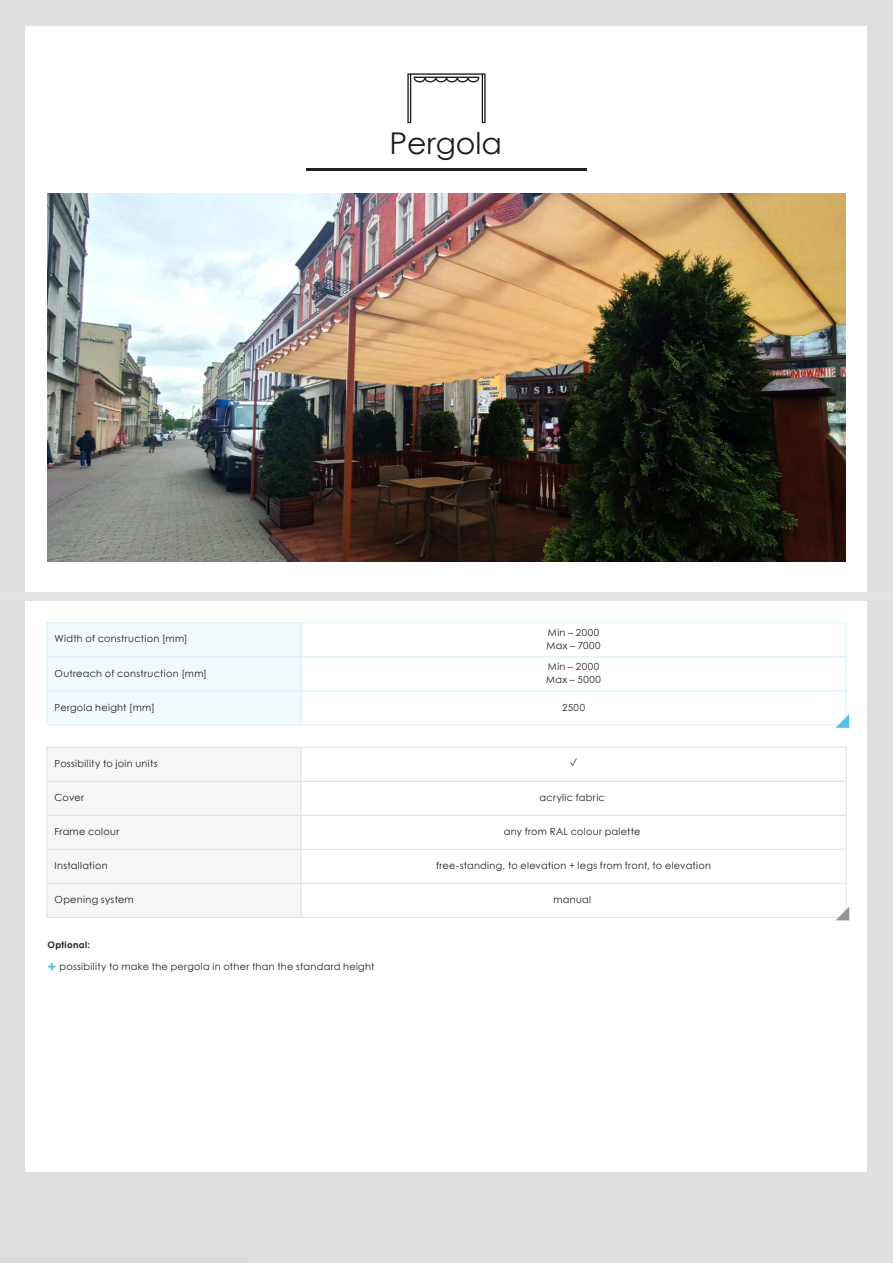
<style>
.page{position:relative;width:893px;height:1263px;background:#fff}
.page>*{position:absolute;margin:0;border:0;box-sizing:border-box;transform-origin:0 0}
.t1{font:30px "Century Gothic";color:#1d1d1b}
.t2{font:12px "Proxima Nova";color:#1d1d1b}
.t3{font:9.75px/13.5px "Century Gothic";letter-spacing:.03em;color:#1d1d1b}
.t4{font:9.75px "Century Gothic";letter-spacing:.03em;color:#20201f}
.t5{font:700 9px "Century Gothic";letter-spacing:.035em;color:#1d1d1b}
.s1{font-weight:700;font-size:15px;color:#49c1ee}
</style>
<div class="page">
<div style="left:0;top:0;width:24px;height:1263px;background:#dfdfdf"></div>
<div style="left:867px;top:0;width:26px;height:1263px;background:#dfdfdf"></div>
<div style="left:0;top:1172px;width:893px;height:91px;background:#dfdfdf"></div>
<div style="left:0;top:0;width:893px;height:26px;background:#dfdfdf"></div>
<img style="left:48px;top:193px;width:797px;height:369px">
<hr style="left:306px;top:168px;width:281px;height:2px;background:#20201f">
<svg style="left:407px;top:73px;width:79px;height:50px"></svg>
<div style="left:301px;top:656px;width:546px;height:35px;background:#fff;border:1px solid #dbeff9"></div>
<div style="left:301px;top:690px;width:546px;height:35px;background:#fff;border:1px solid #dbeff9"></div>
<div style="left:301px;top:622px;width:546px;height:35px;background:#fff;border:1px solid #dbeff9"></div>
<div style="left:0;top:592px;width:893px;height:8px;background:#e3e3e3"></div>
<div style="left:46px;top:747px;width:255px;height:35px;background:#f6f6f6;border:1px solid #e3e2e2"></div>
<div style="left:46px;top:781px;width:255px;height:35px;background:#f6f6f6;border:1px solid #e3e2e2"></div>
<div style="left:46px;top:815px;width:255px;height:35px;background:#f6f6f6;border:1px solid #e3e2e2"></div>
<div style="left:46px;top:849px;width:255px;height:35px;background:#f6f6f6;border:1px solid #e3e2e2"></div>
<div style="left:46px;top:883px;width:255px;height:35px;background:#f6f6f6;border:1px solid #e3e2e2"></div>
<div style="left:301px;top:747px;width:546px;height:35px;background:#fff;border:1px solid #e3e2e2"></div>
<div style="left:301px;top:781px;width:546px;height:35px;background:#fff;border:1px solid #e3e2e2"></div>
<div style="left:301px;top:815px;width:546px;height:35px;background:#fff;border:1px solid #e3e2e2"></div>
<div style="left:301px;top:849px;width:546px;height:35px;background:#fff;border:1px solid #e3e2e2"></div>
<div style="left:301px;top:883px;width:546px;height:35px;background:#fff;border:1px solid #e3e2e2"></div>
<svg style="left:835px;top:907px;width:14px;height:13px"></svg>
<div style="left:46px;top:656px;width:255px;height:35px;background:#f3fafe;border:1px solid #dbeffa"></div>
<div style="left:46px;top:622px;width:255px;height:35px;background:#f3fafe;border:1px solid #dbeffa"></div>
<div style="left:46px;top:690px;width:255px;height:35px;background:#f3fafe;border:1px solid #dbeffa"></div>
<svg style="left:835px;top:714px;width:14px;height:14px"></svg>
<h1 class="t1" style="left:389px;top:124px;width:114px">Pergola</h1>
<p class="t3" style="left:55px;top:632px;width:135px">Width of construction [mm]</p>
<p class="t3" style="left:55px;top:666px;width:154px">Outreach of construction [mm]</p>
<p class="t3" style="left:55px;top:700px;width:102px">Pergola height [mm]</p>
<p class="t3" style="left:55px;top:757px;width:104px">Possibility to join units</p>
<p class="t3" style="left:546px;top:625px;width:56px">Min – 2000<br>Max – 7000</p>
<p class="t3" style="left:546px;top:659px;width:56px">Min – 2000<br>Max – 5000</p>
<p class="t3" style="left:562px;top:700px;width:24px">2500</p>
<p class="t2" style="left:570px;top:754px;width:8px">✓</p>
<p class="t3" style="left:55px;top:791px;width:31px">Cover</p>
<p class="t3" style="left:539px;top:791px;width:67px">acrylic fabric</p>
<p class="t3" style="left:55px;top:825px;width:66px">Frame colour</p>
<p class="t3" style="left:504px;top:825px;width:138px">any from RAL colour palette</p>
<p class="t3" style="left:55px;top:859px;width:55px">Installation</p>
<p class="t3" style="left:436px;top:859px;width:276px">free-standing, to elevation + legs from front, to elevation</p>
<p class="t3" style="left:55px;top:893px;width:81px">Opening system</p>
<p class="t3" style="left:553px;top:893px;width:39px">manual</p>
<p class="t5" style="left:48px;top:937px;width:44px">Optional:</p>
<p class="t4" style="left:48px;top:960px;width:328px"><span class="s1">+</span> possibility to make the pergola in other than the standard height</p>
</div>
